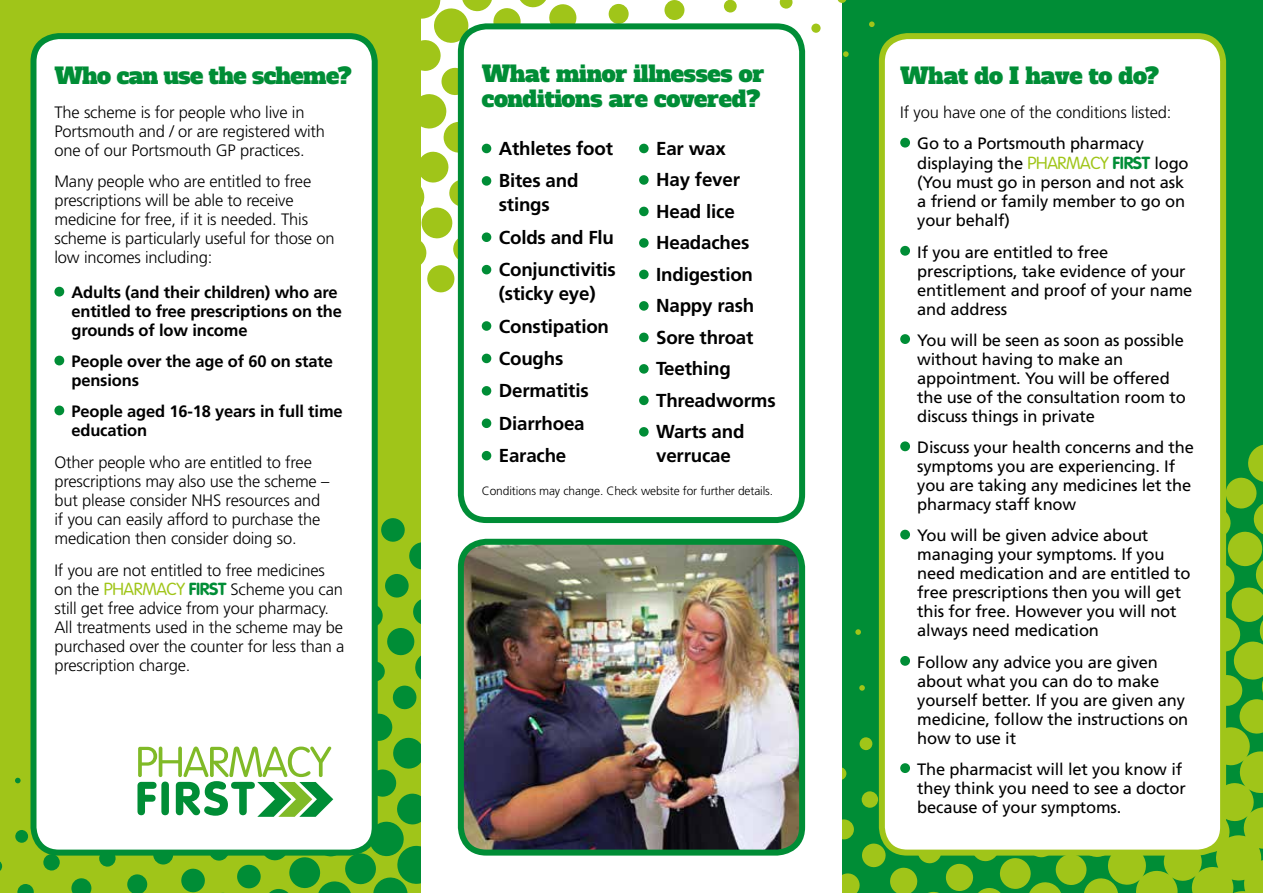
<style>
.page{position:relative;width:1263px;height:893px;background:#fff}
.page>*{position:absolute;margin:0;border:0;box-sizing:border-box;transform-origin:0 0}
.t1{font:22.5px/25.8px "Alfa Slab One";letter-spacing:-.01em;color:#008d36}
.t2{font:700 18.75px/24px "Frutiger";letter-spacing:-.01em;color:#000;text-align:center}
.t3{font:16.5px/18.9px "Frutiger";letter-spacing:-.01em;color:#000}
.t4{font:300 16.5px/18.9px "Frutiger";letter-spacing:-.01em;color:#000}
.t5{font:700 16.5px/18.9px "Frutiger";letter-spacing:-.01em;color:#000}
.t6{font:300 12px "Frutiger";letter-spacing:-.01em;color:#000}
.s1{font-weight:400;font-size:19.5px;color:#008d36}
.s2{font-family:"VAG Rounded";font-size:17.25px;color:#a0c519}
.s3{font-family:"VAG Rounded";font-weight:700;font-size:17.25px;color:#008d36}
.s4{color:#008d36}
.s5{font-size:19.5px;color:#008d36}
.s6{font-family:"VAG Rounded";font-weight:300;font-size:17.25px;color:#a0c519}
</style>
<div class="page">
<div style="left:842px;top:0;width:421px;height:893px;background:#008d36"></div>
<svg style="left:842px;top:429px;width:421px;height:464px"></svg>
<div style="left:0;top:0;width:421px;height:893px;background:#a0c519"></div>
<svg style="left:0;top:488px;width:421px;height:405px"></svg>
<svg style="left:421px;top:0;width:472px;height:316px"></svg>
<div style="left:34px;top:36px;width:341px;height:817px;background:#fff;border-radius:26px"></div>
<div style="left:31px;top:33px;width:347px;height:823px;border:6px solid #008d36;border-radius:26px"></div>
<div style="left:882px;top:36px;width:341px;height:817px;background:#fff;border-radius:26px"></div>
<div style="left:879px;top:33px;width:347px;height:823px;border:6px solid #a0c519;border-radius:26px"></div>
<div style="left:900px;top:138px;width:10px;height:10px;border:3px solid #008d36;border-radius:50%"></div>
<div style="left:900px;top:246px;width:10px;height:10px;border:3px solid #008d36;border-radius:50%"></div>
<div style="left:900px;top:334px;width:10px;height:10px;border:3px solid #008d36;border-radius:50%"></div>
<div style="left:900px;top:441px;width:10px;height:10px;border:3px solid #008d36;border-radius:50%"></div>
<div style="left:900px;top:530px;width:10px;height:9px;border:3px solid #008d36;border-radius:50%"></div>
<div style="left:900px;top:656px;width:10px;height:10px;border:3px solid #008d36;border-radius:50%"></div>
<div style="left:900px;top:763px;width:10px;height:10px;border:3px solid #008d36;border-radius:50%"></div>
<div style="left:461px;top:26px;width:341px;height:494px;background:#fff;border-radius:26px"></div>
<div style="left:458px;top:23px;width:347px;height:500px;border:6px solid #008d36;border-radius:26px"></div>
<div style="left:482px;top:144px;width:9px;height:9px;border:3px solid #008d36;border-radius:50%"></div>
<div style="left:482px;top:176px;width:9px;height:10px;border:3px solid #008d36;border-radius:50%"></div>
<div style="left:482px;top:232px;width:9px;height:10px;border:3px solid #008d36;border-radius:50%"></div>
<div style="left:482px;top:265px;width:9px;height:9px;border:3px solid #008d36;border-radius:50%"></div>
<div style="left:482px;top:321px;width:9px;height:10px;border:3px solid #008d36;border-radius:50%"></div>
<div style="left:482px;top:354px;width:9px;height:9px;border:3px solid #008d36;border-radius:50%"></div>
<div style="left:482px;top:386px;width:9px;height:10px;border:3px solid #008d36;border-radius:50%"></div>
<div style="left:482px;top:418px;width:9px;height:10px;border:3px solid #008d36;border-radius:50%"></div>
<div style="left:482px;top:451px;width:9px;height:9px;border:3px solid #008d36;border-radius:50%"></div>
<div style="left:639px;top:144px;width:10px;height:9px;border:3px solid #008d36;border-radius:50%"></div>
<div style="left:639px;top:175px;width:10px;height:10px;border:3px solid #008d36;border-radius:50%"></div>
<div style="left:639px;top:207px;width:10px;height:9px;border:3px solid #008d36;border-radius:50%"></div>
<div style="left:639px;top:238px;width:10px;height:10px;border:3px solid #008d36;border-radius:50%"></div>
<div style="left:639px;top:270px;width:10px;height:9px;border:3px solid #008d36;border-radius:50%"></div>
<div style="left:639px;top:301px;width:10px;height:10px;border:3px solid #008d36;border-radius:50%"></div>
<div style="left:639px;top:333px;width:10px;height:9px;border:3px solid #008d36;border-radius:50%"></div>
<div style="left:639px;top:364px;width:10px;height:10px;border:3px solid #008d36;border-radius:50%"></div>
<div style="left:639px;top:396px;width:10px;height:9px;border:3px solid #008d36;border-radius:50%"></div>
<div style="left:639px;top:427px;width:10px;height:10px;border:3px solid #008d36;border-radius:50%"></div>
<img style="left:461px;top:542px;width:337px;height:307px">
<div style="left:458px;top:539px;width:347px;height:317px;border:6px solid #008d36;border-radius:26px"></div>
<div style="left:54px;top:287px;width:10px;height:10px;border:3px solid #008d36;border-radius:50%"></div>
<div style="left:54px;top:356px;width:10px;height:9px;border:3px solid #008d36;border-radius:50%"></div>
<div style="left:54px;top:406px;width:10px;height:9px;border:3px solid #008d36;border-radius:50%"></div>
<svg style="left:137px;top:746px;width:196px;height:71px"></svg>
<h1 class="t1" style="left:54px;top:63px;width:298px">Who can use the scheme?</h1>
<p class="t4" style="left:54px;top:102px;width:272px">The scheme is for people who live in<br>Portsmouth and / or are registered with one of our Portsmouth GP practices.</p>
<p class="t4" style="left:54px;top:172px;width:282px">Many people who are entitled to free prescriptions will be able to receive medicine for free, if it is needed. This scheme is particularly useful for those on low incomes including:</p>
<p class="t5" style="left:71px;top:283px;width:272px;text-indent:-17px"><span class="s1">•</span> Adults (and their children) who are entitled to free prescriptions on the grounds of low income</p>
<p class="t5" style="left:71px;top:352px;width:263px;text-indent:-17px"><span class="s1">•</span> People over the age of 60 on state pensions</p>
<p class="t5" style="left:71px;top:402px;width:273px;text-indent:-17px"><span class="s1">•</span> People aged 16-18 years in full time education</p>
<p class="t4" style="left:54px;top:453px;width:276px">Other people who are entitled to free prescriptions may also use the scheme – but please consider NHS resources and if you can easily afford to purchase the medication then consider doing so.</p>
<p class="t4" style="left:54px;top:560px;width:291px">If you are not entitled to free medicines on the <span class="s2">PHARMACY</span> <span class="s3">FIRST</span> Scheme you can still get free advice from your pharmacy.<br>All treatments used in the scheme may be purchased over the counter for less than a prescription charge.</p>
<h1 class="t1" style="left:482px;top:61px;width:284px">What minor illnesses or conditions are covered?</h1>
<p class="t2" style="left:482px;top:136px;width:133px"><span class="s4">•</span> Athletes foot</p>
<p class="t2" style="left:499px;top:169px;width:81px;text-align:left;text-indent:-17px"><span class="s4">•</span> Bites and stings</p>
<p class="t2" style="left:482px;top:225px;width:134px"><span class="s4">•</span> Colds and Flu</p>
<p class="t2" style="left:482px;top:257px;width:136px"><span class="s4">•</span> Conjunctivitis (sticky eye)</p>
<p class="t2" style="left:482px;top:314px;width:129px"><span class="s4">•</span> Constipation</p>
<p class="t2" style="left:482px;top:346px;width:83px"><span class="s4">•</span> Coughs</p>
<p class="t2" style="left:482px;top:379px;width:108px"><span class="s4">•</span> Dermatitis</p>
<p class="t2" style="left:482px;top:411px;width:104px"><span class="s4">•</span> Diarrhoea</p>
<p class="t2" style="left:482px;top:444px;width:86px"><span class="s4">•</span> Earache</p>
<p class="t2" style="left:639px;top:136px;width:88px"><span class="s4">•</span> Ear wax</p>
<p class="t2" style="left:639px;top:168px;width:102px"><span class="s4">•</span> Hay fever</p>
<p class="t2" style="left:639px;top:199px;width:97px"><span class="s4">•</span> Head lice</p>
<p class="t2" style="left:639px;top:231px;width:112px"><span class="s4">•</span> Headaches</p>
<p class="t2" style="left:639px;top:262px;width:115px"><span class="s4">•</span> Indigestion</p>
<p class="t2" style="left:639px;top:294px;width:117px"><span class="s4">•</span> Nappy rash</p>
<p class="t2" style="left:639px;top:325px;width:116px"><span class="s4">•</span> Sore throat</p>
<p class="t2" style="left:639px;top:357px;width:93px"><span class="s4">•</span> Teething</p>
<p class="t2" style="left:639px;top:388px;width:138px"><span class="s4">•</span> Threadworms</p>
<p class="t2" style="left:639px;top:420px;width:107px"><span class="s4">•</span> Warts and verrucae</p>
<p class="t6" style="left:482px;top:484px;width:293px">Conditions may change. Check website for further details.</p>
<h1 class="t1" style="left:900px;top:63px;width:260px">What do I have to do?</h1>
<p class="t4" style="left:900px;top:102px;width:273px">If you have one of the conditions listed:</p>
<p class="t3" style="left:917px;top:134px;width:273px;text-indent:-17px"><span class="s5">•</span> Go to a Portsmouth pharmacy displaying the <span class="s6">PHARMACY</span> <span class="s3">FIRST</span> logo (You must go in person and not ask a friend or family member to go on your behalf)</p>
<p class="t3" style="left:917px;top:242px;width:277px;text-indent:-17px"><span class="s5">•</span> If you are entitled to free prescriptions, take evidence of your entitlement and proof of your name and address</p>
<p class="t3" style="left:917px;top:330px;width:270px;text-indent:-17px"><span class="s5">•</span> You will be seen as soon as possible without having to make an appointment. You will be offered the use of the consultation room to discuss things in private</p>
<p class="t3" style="left:917px;top:438px;width:278px;text-indent:-17px"><span class="s5">•</span> Discuss your health concerns and the symptoms you are experiencing. If you are taking any medicines let the pharmacy staff know</p>
<p class="t3" style="left:917px;top:526px;width:275px;text-indent:-17px"><span class="s5">•</span> You will be given advice about managing your symptoms. If you need medication and are entitled to free prescriptions then you will get this for free. However you will not always need medication</p>
<p class="t3" style="left:917px;top:652px;width:273px;text-indent:-17px"><span class="s5">•</span> Follow any advice you are given about what you can do to make yourself better. If you are given any medicine, follow the instructions on how to use it</p>
<p class="t3" style="left:917px;top:760px;width:270px;text-indent:-17px"><span class="s5">•</span> The pharmacist will let you know if they think you need to see a doctor because of your symptoms.</p>
</div>
